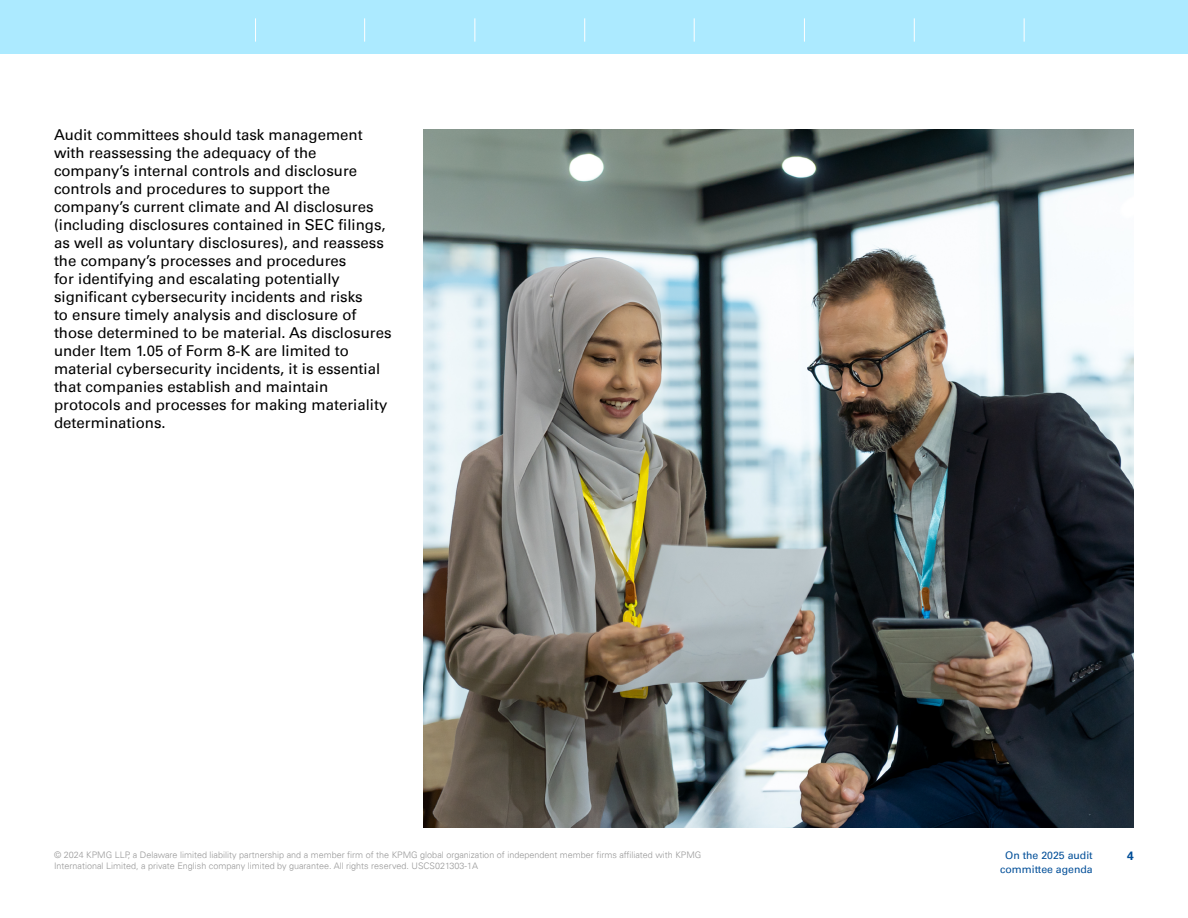
<style>
.page{position:relative;width:1188px;height:918px;background:#fff}
.page>*{position:absolute;margin:0;border:0;box-sizing:border-box;transform-origin:0 0}
.t1{font:15px/18px "Univers 55 Roman";color:#000}
.t2{font:700 12px "Univers 65";color:#004e98}
.t3{font:10.5px "Univers 55 Roman";color:#004e98}
.t4{font:300 9px/10.8px "Univers 45";color:#989898}
</style>
<div class="page">
<img style="left:423px;top:129px;width:711px;height:698px">
<div style="left:0;top:0;width:1188px;height:54px;background:#aceaff"></div>
<svg style="left:255px;top:18px;width:1px;height:24px"></svg>
<svg style="left:364px;top:18px;width:1px;height:24px"></svg>
<svg style="left:475px;top:18px;width:1px;height:24px"></svg>
<svg style="left:584px;top:18px;width:1px;height:24px"></svg>
<svg style="left:694px;top:18px;width:1px;height:24px"></svg>
<svg style="left:804px;top:18px;width:1px;height:24px"></svg>
<svg style="left:914px;top:18px;width:1px;height:24px"></svg>
<svg style="left:1024px;top:18px;width:1px;height:24px"></svg>
<p class="t1" style="left:54px;top:126px;width:339px">Audit committees should task management with reassessing the adequacy of the company’s internal controls and disclosure controls and procedures to support the company’s current climate and AI disclosures (including disclosures contained in SEC filings, as well as voluntary disclosures), and reassess the company’s processes and procedures<br>for identifying and escalating potentially significant cybersecurity incidents and risks<br>to ensure timely analysis and disclosure of those determined to be material. As disclosures under Item 1.05 of Form 8-K are limited to material cybersecurity incidents, it is essential that companies establish and maintain protocols and processes for making materiality determinations.</p>
<p class="t4" style="left:54px;top:849px;width:649px">© 2024 KPMG LLP, a Delaware limited liability partnership and a member firm of the KPMG global organization of independent member firms affiliated with KPMG<br>International Limited, a private English company limited by guarantee. All rights reserved. USCS021303-1A</p>
<p class="t3" style="left:1005px;top:849px;width:89px">On the 2025 audit</p>
<p class="t2" style="left:1127px;top:849px;width:8px">4</p>
<p class="t3" style="left:1000px;top:863px;width:94px">committee agenda</p>
</div>
